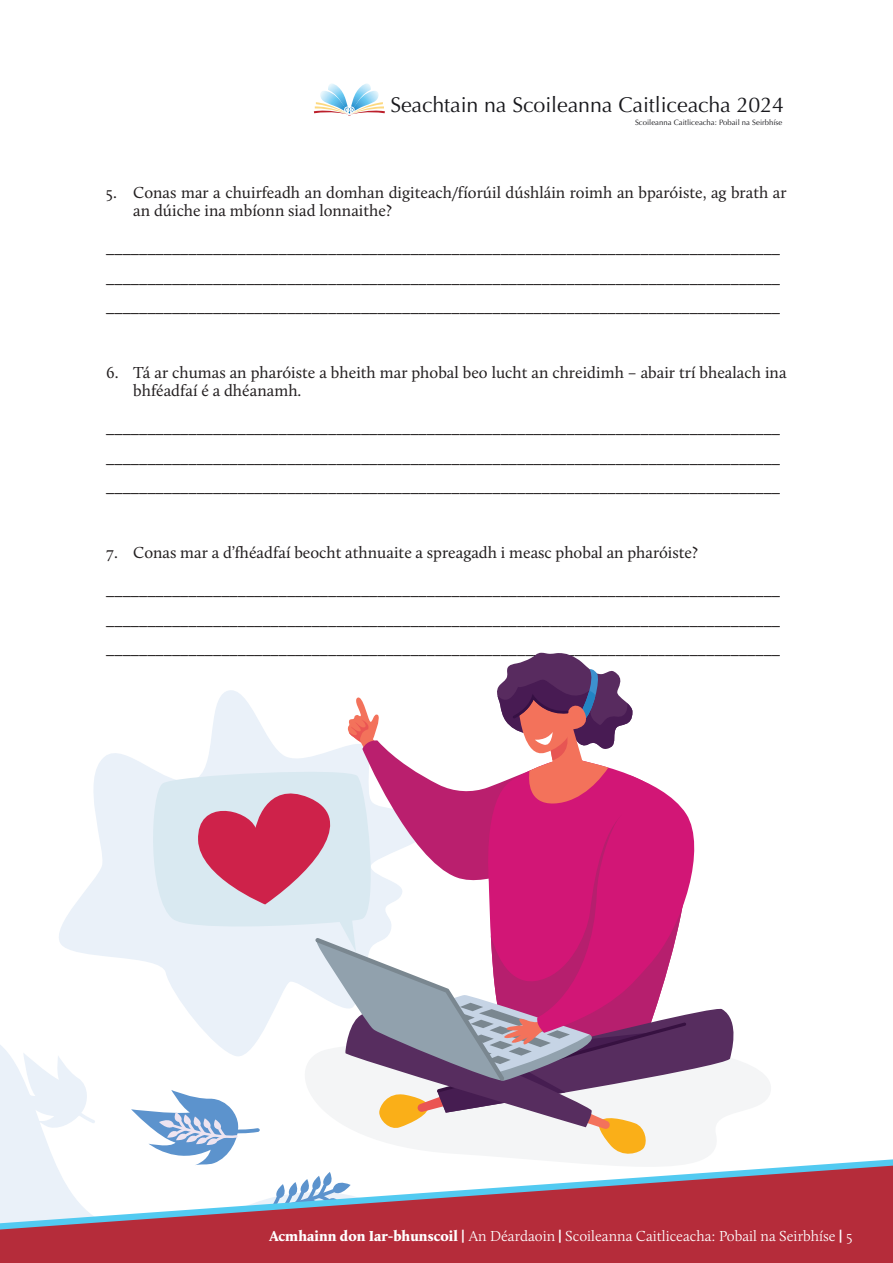
<style>
.page{position:relative;width:893px;height:1263px;background:#fff}
.page>*{position:absolute;margin:0;border:0;box-sizing:border-box;transform-origin:0 0}
.t1{font:21.45px "Optima";letter-spacing:-.005em;color:#19191d}
.t2{font:16.5px/29.8px "Calibri";color:#231f20;text-align:justify}
.t3{font:16.5px/18px "Calluna";color:#231f20}
.t4{font:300 15px "Calluna";color:#fff}
.t5{font:7.8px "Optima";color:#19191d}
.s1{font-weight:900}
.s2{font-family:"Karmina";font-weight:700}
</style>
<div class="page">
<svg style="left:0;top:1045px;width:53px;height:114px;fill:#eaf1f9"></svg>
<svg style="left:50px;top:753px;width:81px;height:299px"></svg>
<svg style="left:18px;top:1052px;width:77px;height:78px"></svg>
<svg style="left:0;top:1165px;width:893px;height:98px;background:#bc5d6b"></svg>
<svg style="left:314px;top:83px;width:71px;height:33px"></svg>
<svg style="left:280px;top:1062px;width:506px;height:124px"></svg>
<svg style="left:131px;top:652px;width:610px;height:514px"></svg>
<h1 class="t1" style="left:390px;top:93px;width:395px">Seachtain na Scoileanna Caitliceacha 2024</h1>
<p class="t5" style="left:635px;top:117px;width:149px">Scoileanna Caitliceacha: Pobail na Seirbhíse</p>
<p class="t3" style="left:133px;top:183px;width:655px;text-indent:-27px">5. Conas mar a chuirfeadh an domhan digiteach/fíorúil dúshláin roimh an bparóiste, ag brath ar an dúiche ina mbíonn siad lonnaithe?</p>
<p class="t2" style="left:106px;top:231px;width:675px">__________________________________________________________________________________ __________________________________________________________________________________ __________________________________________________________________________________</p>
<p class="t3" style="left:133px;top:363px;width:655px;text-indent:-27px">6. Tá ar chumas an pharóiste a bheith mar phobal beo lucht an chreidimh – abair trí bhealach ina bhféadfaí é a dhéanamh.</p>
<p class="t2" style="left:106px;top:411px;width:675px">__________________________________________________________________________________ __________________________________________________________________________________ __________________________________________________________________________________</p>
<p class="t3" style="left:106px;top:543px;width:593px">7. Conas mar a d’fhéadfaí beocht athnuaite a spreagadh i measc phobal an pharóiste?</p>
<p class="t2" style="left:106px;top:573px;width:675px">__________________________________________________________________________________ __________________________________________________________________________________ __________________________________________________________________________________</p>
<p class="t4" style="left:269px;top:1227px;width:585px"><span class="s1">Acmhainn don Iar-bhunscoil</span> <span class="s2">|</span> An Déardaoin <span class="s2">|</span> Scoileanna Caitliceacha: Pobail na Seirbhíse <span class="s2">|</span> 5</p>
</div>
